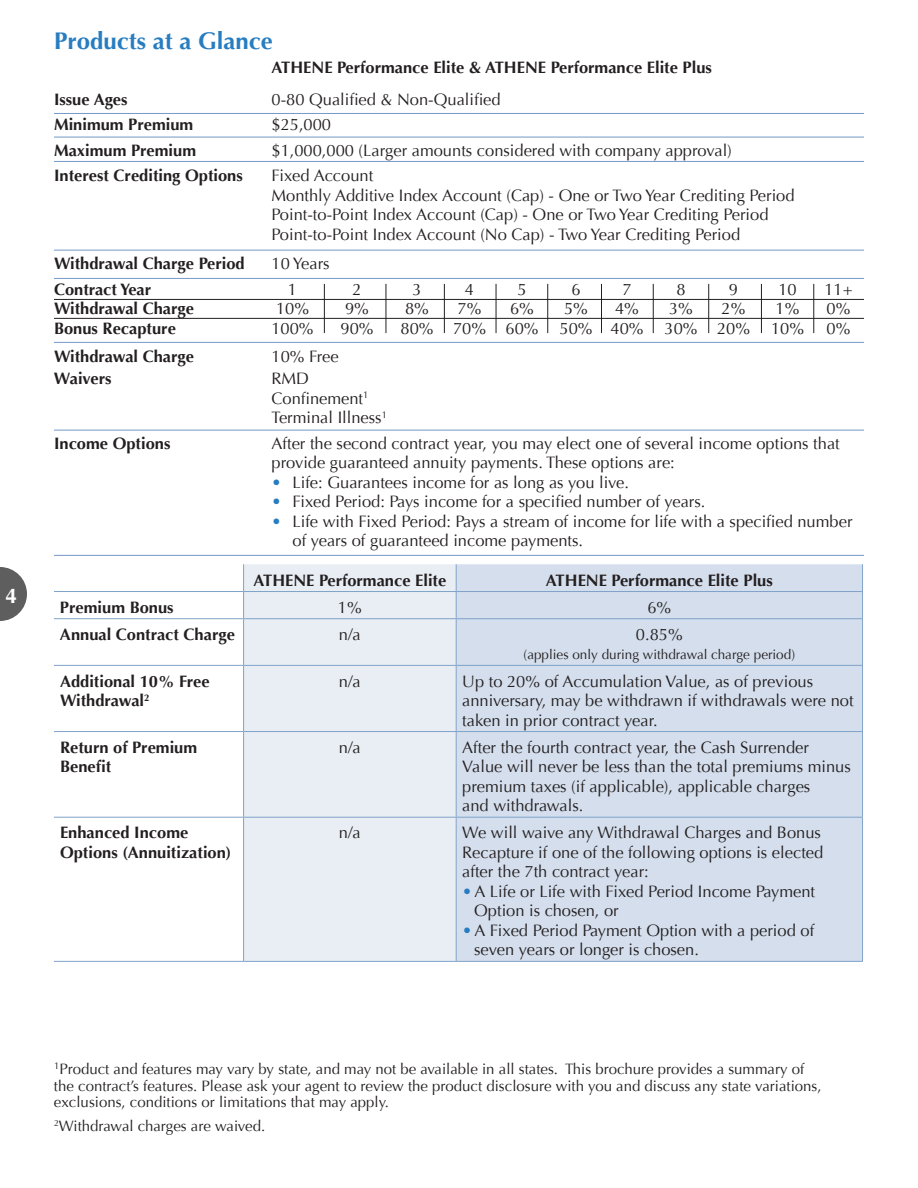
<style>
.page{position:relative;width:918px;height:1188px;background:#fff}
.page>*{position:absolute;margin:0;border:0;box-sizing:border-box;transform-origin:0 0}
.t1{font:700 24px "Optima";color:#277dc1}
.t2{font:700 21px "Optima";color:#fff}
.t3{font:16.5px/19.5px "Optima";color:#231f20}
.t4{font:700 16.5px/19.5px "Optima";color:#231f20}
.t5{font:15px/16.5px "Optima";color:#231f20}
.t6{font:13.5px "Optima";color:#231f20}
.s1{font-weight:700;color:#277dc1}
.s2{color:#277dc1}
</style>
<div class="page">
<svg style="left:0;top:567px;width:27px;height:54px"></svg>
<hr style="left:917px;top:813px;width:1px;height:375px;background:#1d2d60">
<div style="left:244px;top:564px;width:212px;height:397px;background:#e9eef5"></div>
<div style="left:457px;top:564px;width:405px;height:397px;background:#d4deec"></div>
<hr style="left:54px;top:591px;width:190px;height:1px;background:#80a3c9">
<hr style="left:54px;top:618px;width:190px;height:1px;background:#80a3c9">
<hr style="left:244px;top:618px;width:212px;height:1px;background:#80a3c9">
<hr style="left:243px;top:619px;width:1px;height:46px;background:#80a3c9">
<hr style="left:54px;top:665px;width:190px;height:1px;background:#80a3c9">
<hr style="left:244px;top:665px;width:212px;height:1px;background:#80a3c9">
<hr style="left:243px;top:666px;width:1px;height:65px;background:#80a3c9">
<hr style="left:54px;top:731px;width:190px;height:1px;background:#80a3c9">
<hr style="left:244px;top:731px;width:212px;height:1px;background:#80a3c9">
<hr style="left:243px;top:732px;width:1px;height:85px;background:#80a3c9">
<hr style="left:54px;top:817px;width:190px;height:1px;background:#80a3c9">
<hr style="left:244px;top:817px;width:212px;height:1px;background:#80a3c9">
<hr style="left:243px;top:818px;width:1px;height:143px;background:#80a3c9">
<hr style="left:54px;top:961px;width:190px;height:1px;background:#80a3c9">
<hr style="left:244px;top:961px;width:212px;height:1px;background:#80a3c9">
<svg style="left:243px;top:564px;width:1px;height:54px"></svg>
<hr style="left:244px;top:591px;width:212px;height:1px;background:#80a3c9">
<hr style="left:456px;top:591px;width:407px;height:1px;background:#80a3c9">
<svg style="left:456px;top:564px;width:1px;height:54px"></svg>
<svg style="left:862px;top:564px;width:1px;height:54px"></svg>
<hr style="left:456px;top:618px;width:407px;height:1px;background:#80a3c9">
<hr style="left:456px;top:619px;width:1px;height:46px;background:#80a3c9">
<hr style="left:862px;top:619px;width:1px;height:46px;background:#80a3c9">
<hr style="left:456px;top:665px;width:407px;height:1px;background:#80a3c9">
<hr style="left:456px;top:666px;width:1px;height:65px;background:#80a3c9">
<hr style="left:862px;top:666px;width:1px;height:65px;background:#80a3c9">
<hr style="left:456px;top:731px;width:407px;height:1px;background:#80a3c9">
<hr style="left:456px;top:732px;width:1px;height:85px;background:#80a3c9">
<hr style="left:862px;top:732px;width:1px;height:85px;background:#80a3c9">
<hr style="left:456px;top:817px;width:407px;height:1px;background:#80a3c9">
<hr style="left:456px;top:818px;width:1px;height:143px;background:#80a3c9">
<hr style="left:862px;top:818px;width:1px;height:143px;background:#80a3c9">
<hr style="left:456px;top:961px;width:407px;height:1px;background:#80a3c9">
<hr style="left:54px;top:137px;width:810px;height:1px;background:#7599c8">
<hr style="left:54px;top:161px;width:810px;height:1px;background:#7599c8">
<hr style="left:54px;top:250px;width:810px;height:1px;background:#7599c8">
<hr style="left:54px;top:278px;width:810px;height:1px;background:#7599c8">
<hr style="left:54px;top:342px;width:810px;height:1px;background:#7599c8">
<hr style="left:54px;top:430px;width:810px;height:1px;background:#7599c8">
<hr style="left:54px;top:555px;width:810px;height:1px;background:#7599c8">
<hr style="left:54px;top:299px;width:810px;height:1px;background:#231f20">
<hr style="left:54px;top:318px;width:810px;height:1px;background:#231f20">
<hr style="left:324px;top:284px;width:1px;height:49px;background:#231f20">
<hr style="left:386px;top:284px;width:1px;height:49px;background:#231f20">
<hr style="left:444px;top:284px;width:1px;height:49px;background:#231f20">
<hr style="left:496px;top:284px;width:1px;height:49px;background:#231f20">
<hr style="left:547px;top:284px;width:1px;height:49px;background:#231f20">
<hr style="left:601px;top:284px;width:1px;height:49px;background:#231f20">
<hr style="left:653px;top:284px;width:1px;height:49px;background:#231f20">
<hr style="left:708px;top:284px;width:1px;height:49px;background:#231f20">
<hr style="left:761px;top:284px;width:1px;height:49px;background:#231f20">
<hr style="left:814px;top:284px;width:1px;height:49px;background:#231f20">
<hr style="left:54px;top:113px;width:810px;height:1px;background:#7599c8">
<p class="t2" style="left:6px;top:584px;width:13px">4</p>
<h1 class="t1" style="left:54px;top:27px;width:220px">Products at a Glance</h1>
<p class="t4" style="left:272px;top:58px;width:442px">ATHENE Performance Elite &amp; ATHENE Performance Elite Plus</p>
<p class="t4" style="left:54px;top:89px;width:75px">Issue Ages</p>
<p class="t3" style="left:272px;top:89px;width:231px">0-80 Qualified &amp; Non-Qualified</p>
<p class="t4" style="left:54px;top:115px;width:141px">Minimum Premium</p>
<p class="t3" style="left:272px;top:115px;width:61px">$25,000</p>
<p class="t4" style="left:54px;top:140px;width:144px">Maximum Premium</p>
<p class="t3" style="left:272px;top:140px;width:462px">$1,000,000 (Larger amounts considered with company approval)</p>
<p class="t4" style="left:54px;top:166px;width:190px">Interest Crediting Options</p>
<p class="t3" style="left:272px;top:166px;width:525px">Fixed Account<br>Monthly Additive Index Account (Cap) - One or Two Year Crediting Period Point-to-Point Index Account (Cap) - One or Two Year Crediting Period Point-to-Point Index Account (No Cap) - Two Year Crediting Period</p>
<p class="t4" style="left:54px;top:254px;width:192px">Withdrawal Charge Period</p>
<p class="t3" style="left:272px;top:254px;width:60px">10 Years</p>
<p class="t4" style="left:54px;top:280px;width:99px">Contract Year</p>
<p class="t3" style="left:288px;top:280px;width:11px">1</p>
<p class="t3" style="left:352px;top:280px;width:11px">2</p>
<p class="t3" style="left:412px;top:280px;width:11px">3</p>
<p class="t3" style="left:465px;top:280px;width:11px">4</p>
<p class="t3" style="left:517px;top:280px;width:11px">5</p>
<p class="t3" style="left:571px;top:280px;width:11px">6</p>
<p class="t3" style="left:622px;top:280px;width:11px">7</p>
<p class="t3" style="left:676px;top:280px;width:11px">8</p>
<p class="t3" style="left:729px;top:280px;width:11px">9</p>
<p class="t3" style="left:778px;top:280px;width:20px">10</p>
<p class="t3" style="left:824px;top:280px;width:30px">11+</p>
<p class="t4" style="left:54px;top:299px;width:142px">Withdrawal Charge</p>
<p class="t3" style="left:276px;top:299px;width:35px">10%</p>
<p class="t3" style="left:345px;top:299px;width:25px">9%</p>
<p class="t3" style="left:405px;top:299px;width:25px">8%</p>
<p class="t3" style="left:458px;top:299px;width:25px">7%</p>
<p class="t3" style="left:510px;top:299px;width:25px">6%</p>
<p class="t3" style="left:564px;top:299px;width:25px">5%</p>
<p class="t3" style="left:615px;top:299px;width:25px">4%</p>
<p class="t3" style="left:669px;top:299px;width:25px">3%</p>
<p class="t3" style="left:722px;top:299px;width:25px">2%</p>
<p class="t3" style="left:776px;top:299px;width:25px">1%</p>
<p class="t3" style="left:827px;top:299px;width:25px">0%</p>
<p class="t4" style="left:54px;top:319px;width:123px">Bonus Recapture</p>
<p class="t3" style="left:271px;top:319px;width:44px">100%</p>
<p class="t3" style="left:341px;top:319px;width:35px">90%</p>
<p class="t3" style="left:400px;top:319px;width:140px">80% 70% 60%</p>
<p class="t3" style="left:559px;top:319px;width:86px">50% 40%</p>
<p class="t3" style="left:664px;top:319px;width:87px">30% 20%</p>
<p class="t3" style="left:771px;top:319px;width:35px">10%</p>
<p class="t3" style="left:827px;top:319px;width:25px">0%</p>
<p class="t4" style="left:54px;top:347px;width:142px">Withdrawal Charge</p>
<p class="t3" style="left:272px;top:347px;width:69px">10% Free</p>
<p class="t4" style="left:54px;top:369px;width:59px">Waivers</p>
<p class="t3" style="left:271px;top:369px;width:117px">RMD<br>Confinement<sup>1<br></sup>Terminal Illness<sup>1</sup></p>
<p class="t4" style="left:54px;top:434px;width:118px">Income Options</p>
<p class="t3" style="left:272px;top:434px;width:570px">After the second contract year, you may elect one of several income options that provide guaranteed annuity payments. These options are:</p>
<p class="t3" style="left:272px;top:473px;width:359px"><span class="s1">•</span> Life: Guarantees income for as long as you live.</p>
<p class="t3" style="left:272px;top:492px;width:435px"><span class="s1">•</span> Fixed Period: Pays income for a specified number of years.</p>
<p class="t3" style="left:293px;top:512px;width:561px;text-indent:-21px"><span class="s1">•</span> Life with Fixed Period: Pays a stream of income for life with a specified number of years of guaranteed income payments.</p>
<p class="t4" style="left:253px;top:570px;width:195px">ATHENE Performance Elite</p>
<p class="t4" style="left:546px;top:570px;width:228px">ATHENE Performance Elite Plus</p>
<p class="t4" style="left:60px;top:598px;width:115px">Premium Bonus</p>
<p class="t3" style="left:338px;top:598px;width:25px">1%</p>
<p class="t3" style="left:647px;top:598px;width:25px">6%</p>
<p class="t4" style="left:60px;top:625px;width:176px">Annual Contract Charge</p>
<p class="t3" style="left:339px;top:625px;width:24px">n/a</p>
<p class="t3" style="left:636px;top:625px;width:48px">0.85%</p>
<p class="t6" style="left:524px;top:647px;width:273px">(applies only during withdrawal charge period)</p>
<p class="t4" style="left:60px;top:671px;width:151px">Additional 10% Free<br>Withdrawal<sup>2</sup></p>
<p class="t3" style="left:339px;top:671px;width:24px">n/a</p>
<p class="t3" style="left:462px;top:671px;width:393px">Up to 20% of Accumulation Value, as of previous anniversary, may be withdrawn if withdrawals were not taken in prior contract year.</p>
<p class="t4" style="left:60px;top:738px;width:139px">Return of Premium<br>Benefit</p>
<p class="t3" style="left:339px;top:738px;width:24px">n/a</p>
<p class="t3" style="left:462px;top:738px;width:390px">After the fourth contract year, the Cash Surrender Value will never be less than the total premiums minus premium taxes (if applicable), applicable charges<br>and withdrawals.</p>
<p class="t4" style="left:60px;top:823px;width:173px">Enhanced Income<br>Options (Annuitization)</p>
<p class="t3" style="left:339px;top:823px;width:24px">n/a</p>
<p class="t3" style="left:462px;top:823px;width:363px">We will waive any Withdrawal Charges and Bonus<br>Recapture if one of the following options is elected after the 7th contract year:</p>
<p class="t3" style="left:474px;top:882px;width:342px;text-indent:-12px"><span class="s2">•</span>A Life or Life with Fixed Period Income Payment<br>Option is chosen, or</p>
<p class="t3" style="left:474px;top:921px;width:342px;text-indent:-12px"><span class="s2">•</span>A Fixed Period Payment Option with a period of seven years or longer is chosen.</p>
<p class="t5" style="left:54px;top:1061px;width:769px"><sup>1</sup>Product and features may vary by state, and may not be available in all states. This brochure provides a summary of the contract’s features. Please ask your agent to review the product disclosure with you and discuss any state variations, exclusions, conditions or limitations that may apply.</p>
<p class="t5" style="left:54px;top:1118px;width:213px"><sup>2</sup>Withdrawal charges are waived.</p>
</div>
